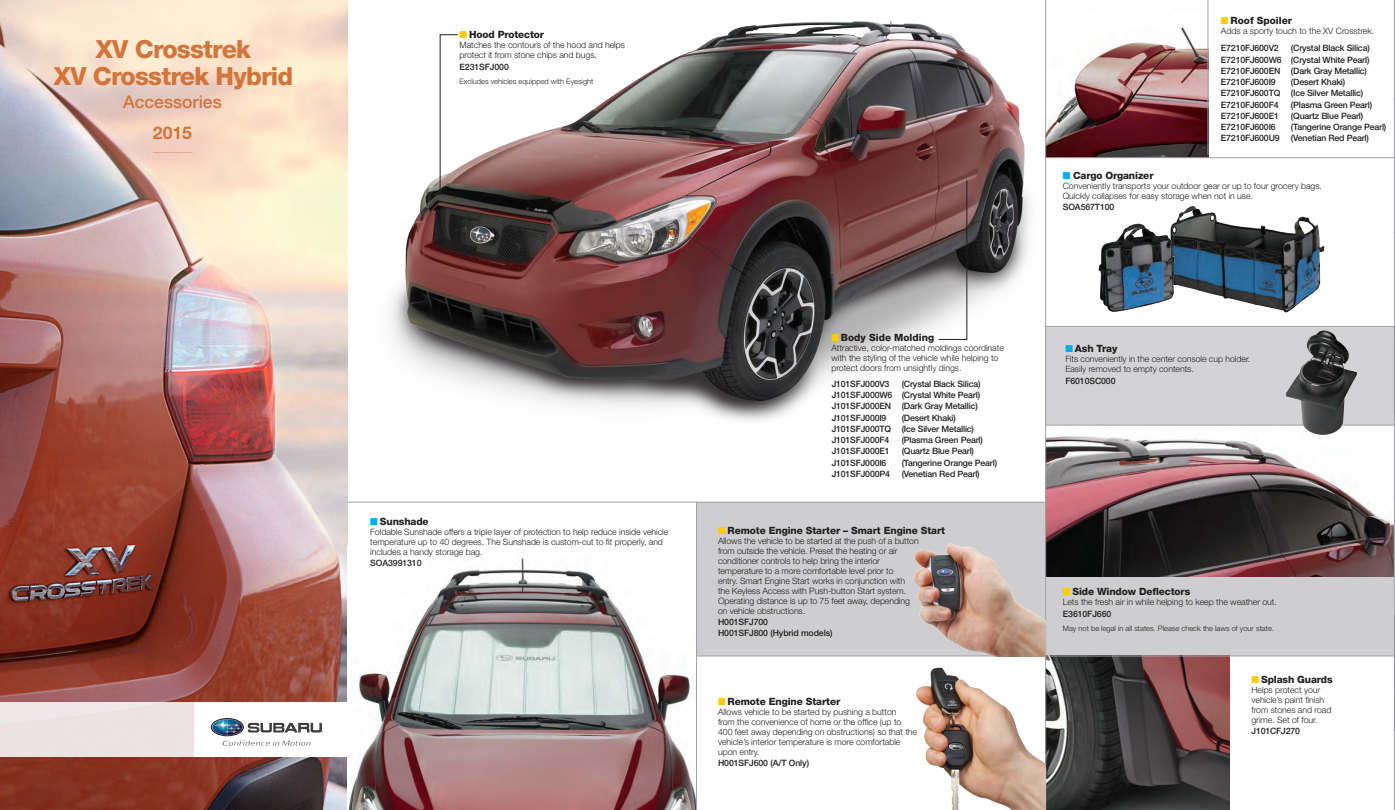
<style>
.page{position:relative;width:1395px;height:810px;background:#fff}
.page>*{position:absolute;margin:0;border:0;box-sizing:border-box;transform-origin:0 0}
.Paragraph_Style_1{font:800 25px "Helvetica Neue";letter-spacing:-.03em;color:#d3743b}
.Paragraph_Style_1-2{font:500 17.5px "Helvetica Neue";color:#d3743b}
.Paragraph_Style_1-3{font:700 17.5px "Helvetica Neue";color:#d3743b}
.t1{font:800 10px "Helvetica Neue";letter-spacing:-.01em;color:#231f20}
.t2{font:300 8.75px/10px "Helvetica Neue";letter-spacing:-.005em;color:#231f20}
.t3{font:500 8.75px "Helvetica Neue";letter-spacing:-.02em;color:#231f20}
.SMALL_TYPE{font:300 7.5px "Helvetica Neue";color:#231f20}
.s1{color:#feca0a}
.s2{color:#00aeef}
</style>
<div class="page">
<div style="left:1045px;top:477px;width:349px;height:178px;background:#ceced0"></div>
<div style="left:696px;top:501px;width:350px;height:154px;background:#ceced0"></div>
<img style="left:1046px;top:425px;width:348px;height:151px">
<img style="left:390px;top:6px;width:667px;height:447px">
<img style="left:0;top:0;width:348px;height:809px">
<img style="left:1046px;top:8px;width:162px;height:149px">
<img style="left:349px;top:557px;width:347px;height:252px">
<img style="left:1046px;top:656px;width:184px;height:153px">
<div style="left:1045px;top:326px;width:349px;height:99px;background:#d3d3d5"></div>
<hr style="left:1045px;top:157px;width:349px;height:1px;background:#a1a1a5">
<hr style="left:1045px;top:326px;width:349px;height:1px;background:#a1a1a5">
<hr style="left:1208px;top:0;width:1px;height:155px;background:#a1a1a5">
<hr style="left:1045px;top:424px;width:349px;height:1px;background:#a1a1a5">
<img style="left:1270px;top:330px;width:87px;height:119px">
<svg style="left:938px;top:179px;width:29px;height:161px"></svg>
<svg style="left:440px;top:34px;width:18px;height:161px"></svg>
<img style="left:1190px;top:205px;width:135px;height:108px">
<img style="left:1098px;top:207px;width:99px;height:106px">
<hr style="left:1045px;top:0;width:1px;height:809px;background:#a1a1a5">
<hr style="left:348px;top:501px;width:697px;height:1px;background:#a1a1a5">
<hr style="left:697px;top:655px;width:697px;height:1px;background:#a1a1a5">
<hr style="left:696px;top:501px;width:1px;height:308px;background:#a1a1a5">
<div style="left:195px;top:701px;width:153px;height:54px;background:#fff"></div>
<div style="left:0;top:701px;width:195px;height:54px;background:#ebe3e2"></div>
<svg style="left:248px;top:722px;width:75px;height:10px"></svg>
<img style="left:211px;top:718px;width:32px;height:17px">
<div style="left:211px;top:718px;width:32px;height:17px;border:1px solid #231f20;border-radius:50%"></div>
<svg style="left:222px;top:740px;width:89px;height:5px"></svg>
<img style="left:913px;top:543px;width:132px;height:87px">
<img style="left:887px;top:630px;width:158px;height:179px">
<hr style="left:153px;top:152px;width:40px;height:1px;background:#d3743b">
<hr style="left:1394px;top:0;width:1px;height:809px;background:#a1a1a5">
<p class="Paragraph_Style_1" style="left:95px;top:34px;width:157px">XV Crosstrek</p>
<p class="Paragraph_Style_1" style="left:54px;top:61px;width:241px">XV Crosstrek Hybrid</p>
<p class="Paragraph_Style_1-2" style="left:123px;top:91px;width:100px">Accessories</p>
<p class="Paragraph_Style_1-3" style="left:153px;top:122px;width:40px">2015</p>
<p class="t1" style="left:460px;top:29px;width:86px"><span class="s1">■</span> Hood Protector</p>
<p class="t2" style="left:460px;top:40px;width:167px">Matches the contours of the hood and helps protect it from stone chips and bugs.</p>
<p class="t3" style="left:460px;top:61px;width:51px">E231SFJ000</p>
<p class="SMALL_TYPE" style="left:460px;top:77px;width:135px">Excludes vehicles equipped with Eyesight</p>
<p class="t1" style="left:370px;top:515px;width:60px"><span class="s2">■</span> Sunshade</p>
<p class="t2" style="left:370px;top:526px;width:300px">Foldable Sunshade offers a triple layer of protection to help reduce inside vehicle temperature up to 40 degrees. The Sunshade is custom-cut to fit properly, and includes a handy storage bag.</p>
<p class="t3" style="left:370px;top:557px;width:53px">SOA3991310</p>
<p class="t1" style="left:831px;top:331px;width:104px"><span class="s1">■</span> Body Side Molding</p>
<p class="t2" style="left:831px;top:342px;width:174px">Attractive, color-matched moldings coordinate with the styling of the vehicle while helping to protect doors from unsightly dings.</p>
<p class="t3" style="left:832px;top:378px;width:59px">J101SFJ000V3</p>
<p class="t3" style="left:902px;top:378px;width:80px">(Crystal Black Silica)</p>
<p class="t3" style="left:832px;top:389px;width:150px">J101SFJ000W6 (Crystal White Pearl)</p>
<p class="t3" style="left:832px;top:401px;width:148px">J101SFJ000EN (Dark Gray Metallic)</p>
<p class="t3" style="left:832px;top:412px;width:56px">J101SFJ000I9</p>
<p class="t3" style="left:902px;top:412px;width:56px">(Desert Khaki)</p>
<p class="t3" style="left:832px;top:423px;width:144px">J101SFJ000TQ (Ice Silver Metallic)</p>
<p class="t3" style="left:832px;top:434px;width:59px">J101SFJ000F4</p>
<p class="t3" style="left:902px;top:434px;width:83px">(Plasma Green Pearl)</p>
<p class="t3" style="left:832px;top:446px;width:59px">J101SFJ000E1</p>
<p class="t3" style="left:902px;top:446px;width:74px">(Quartz Blue Pearl)</p>
<p class="t3" style="left:832px;top:457px;width:56px">J101SFJ000I6</p>
<p class="t3" style="left:902px;top:457px;width:97px">(Tangerine Orange Pearl)</p>
<p class="t3" style="left:832px;top:468px;width:60px">J101SFJ000P4</p>
<p class="t3" style="left:902px;top:468px;width:80px">(Venetian Red Pearl)</p>
<p class="t1" style="left:718px;top:523px;width:229px"><span class="s1">■</span> Remote Engine Starter – Smart Engine Start</p>
<p class="t2" style="left:718px;top:535px;width:202px">Allows the vehicle to be started at the push of a button from outside the vehicle. Preset the heating or air conditioner controls to help bring the interior temperature to a more comfortable level prior to<br>entry. Smart Engine Start works in conjunction with the Keyless Access with Push-button Start system.<br>Operating distance is up to 75 feet away, depending on vehicle obstructions.</p>
<p class="t3" style="left:718px;top:616px;width:52px">H001SFJ700</p>
<p class="t3" style="left:718px;top:627px;width:116px">H001SFJ800 (Hybrid models)</p>
<p class="t1" style="left:718px;top:695px;width:124px"><span class="s1">■</span> Remote Engine Starter</p>
<p class="t2" style="left:718px;top:706px;width:201px">Allows vehicle to be started by pushing a button<br>from the convenience of home or the office (up to 400 feet away depending on obstructions) so that the vehicle’s interior temperature is more comfortable upon entry.</p>
<p class="t3" style="left:718px;top:757px;width:93px">H001SFJ600 (A/T Only)</p>
<p class="t1" style="left:1221px;top:15px;width:73px"><span class="s1">■</span> Roof Spoiler</p>
<p class="t2" style="left:1221px;top:26px;width:155px">Adds a sporty touch to the XV Crosstrek.</p>
<p class="t3" style="left:1221px;top:43px;width:59px">E7210FJ600V2</p>
<p class="t3" style="left:1291px;top:43px;width:80px">(Crystal Black Silica)</p>
<p class="t3" style="left:1221px;top:54px;width:150px">E7210FJ600W6 (Crystal White Pearl)</p>
<p class="t3" style="left:1221px;top:65px;width:148px">E7210FJ600EN (Dark Gray Metallic)</p>
<p class="t3" style="left:1221px;top:77px;width:56px">E7210FJ600I9</p>
<p class="t3" style="left:1291px;top:77px;width:56px">(Desert Khaki)</p>
<p class="t3" style="left:1221px;top:88px;width:144px">E7210FJ600TQ (Ice Silver Metallic)</p>
<p class="t3" style="left:1221px;top:99px;width:59px">E7210FJ600F4</p>
<p class="t3" style="left:1291px;top:99px;width:83px">(Plasma Green Pearl)</p>
<p class="t3" style="left:1221px;top:110px;width:59px">E7210FJ600E1</p>
<p class="t3" style="left:1291px;top:110px;width:74px">(Quartz Blue Pearl)</p>
<p class="t3" style="left:1221px;top:122px;width:56px">E7210FJ600I6</p>
<p class="t3" style="left:1291px;top:122px;width:97px">(Tangerine Orange Pearl)</p>
<p class="t3" style="left:1221px;top:133px;width:60px">E7210FJ600U9</p>
<p class="t3" style="left:1291px;top:133px;width:80px">(Venetian Red Pearl)</p>
<p class="t1" style="left:1063px;top:169px;width:92px"><span class="s2">■</span> Cargo Organizer</p>
<p class="t2" style="left:1063px;top:180px;width:261px">Conveniently transports your outdoor gear or up to four grocery bags.<br>Quickly collapses for easy storage when not in use.</p>
<p class="t3" style="left:1063px;top:201px;width:53px">SOA567T100</p>
<p class="t1" style="left:1065px;top:342px;width:54px"><span class="s2">■</span> Ash Tray</p>
<p class="t2" style="left:1065px;top:354px;width:187px">Fits conveniently in the center console cup holder.<br>Easily removed to empty contents.</p>
<p class="t3" style="left:1065px;top:375px;width:52px">F6010SC000</p>
<p class="t1" style="left:1063px;top:585px;width:129px"><span class="s1">■</span> Side Window Deflectors</p>
<p class="t2" style="left:1063px;top:596px;width:216px">Lets the fresh air in while helping to keep the weather out.</p>
<p class="t3" style="left:1063px;top:607px;width:50px">E3610FJ660</p>
<p class="SMALL_TYPE" style="left:1063px;top:623px;width:213px">May not be legal in all states. Please check the laws of your state.</p>
<p class="t1" style="left:1251px;top:672px;width:83px"><span class="s1">■</span> Splash Guards</p>
<p class="t2" style="left:1251px;top:684px;width:81px">Helps protect your vehicle’s paint finish from stones and road grime. Set of four.</p>
<p class="t3" style="left:1251px;top:725px;width:50px">J101CFJ270</p>
</div>
